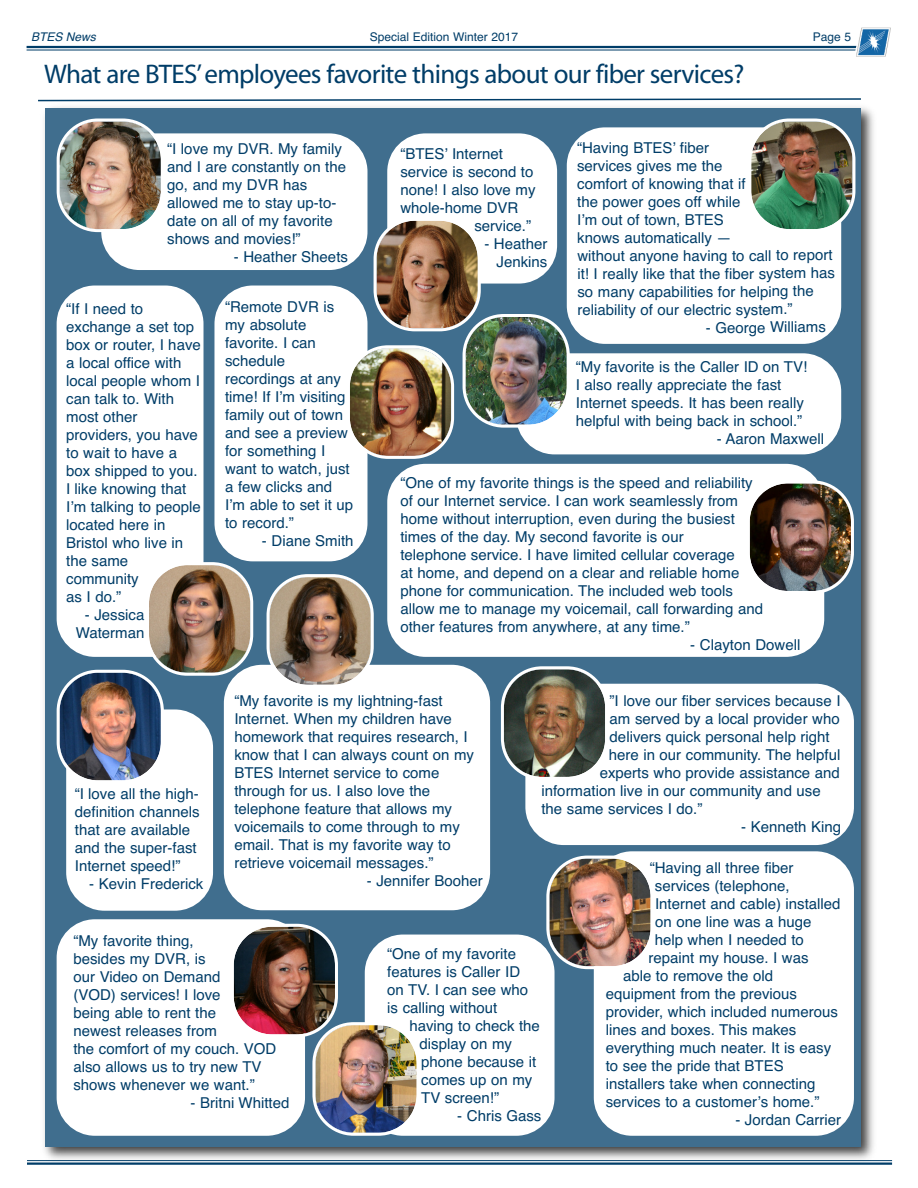
<style>
.page{position:relative;width:918px;height:1188px;background:#fff}
.page>*{position:absolute;margin:0;border:0;box-sizing:border-box;transform-origin:0 0}
.t1{font:27px "Myriad";letter-spacing:-.025em;color:#003d68}
.t2{font:15px/18px "Helvetica";color:#003d68}
.t3{font:12px "Helvetica";color:#003d68}
.t4{font:italic 12px "Helvetica";color:#003d68}
</style>
<div class="page">
<hr style="left:27px;top:46px;width:851px;height:2px;background:#003d68">
<hr style="left:27px;top:50px;width:851px;height:1px;background:#003d68">
<svg style="left:854px;top:45px;width:3px;height:12px"></svg>
<img style="left:857px;top:27px;width:34px;height:30px">
<hr style="left:27px;top:1160px;width:865px;height:1px;background:#003d68">
<hr style="left:27px;top:1162px;width:865px;height:3px;background:#003d68">
<svg style="left:38px;top:98px;width:823px;height:4px"></svg>
<img style="left:39px;top:107px;width:841px;height:1058px">
<div style="left:46px;top:108px;width:815px;height:1038px;background:#406e8e"></div>
<div style="left:101px;top:133px;width:267px;height:137px;background:#fff;border-radius:38px"></div>
<img style="left:57px;top:118px;width:107px;height:114px">
<div style="left:567px;top:127px;width:274px;height:217px;background:#fff;border-radius:38px"></div>
<div style="left:387px;top:133px;width:170px;height:151px;background:#fff;border-radius:38px"></div>
<div style="left:516px;top:353px;width:325px;height:101px;background:#fff;border-radius:38px"></div>
<div style="left:214px;top:286px;width:153px;height:275px;background:#fff;border-radius:38px"></div>
<img style="left:347px;top:218px;width:223px;height:241px">
<div style="left:57px;top:286px;width:147px;height:371px;background:#fff;border-radius:38px"></div>
<div style="left:387px;top:464px;width:437px;height:193px;background:#fff;border-radius:38px"></div>
<img style="left:749px;top:480px;width:105px;height:114px">
<div style="left:224px;top:665px;width:266px;height:245px;background:#fff;border-radius:38px"></div>
<img style="left:267px;top:574px;width:107px;height:111px">
<div style="left:66px;top:709px;width:147px;height:202px;background:#fff;border-radius:38px"></div>
<img style="left:57px;top:562px;width:196px;height:221px">
<div style="left:525px;top:684px;width:329px;height:161px;background:#fff;border-radius:38px"></div>
<div style="left:57px;top:919px;width:248px;height:217px;background:#fff;border-radius:38px"></div>
<div style="left:365px;top:935px;width:190px;height:201px;background:#fff;border-radius:38px"></div>
<div style="left:594px;top:851px;width:260px;height:285px;background:#fff;border-radius:38px"></div>
<img style="left:546px;top:856px;width:105px;height:113px">
<img style="left:501px;top:666px;width:107px;height:114px">
<img style="left:231px;top:924px;width:189px;height:212px">
<img style="left:748px;top:118px;width:107px;height:114px">
<p class="t4" style="left:31px;top:30px;width:66px">BTES News</p>
<p class="t3" style="left:370px;top:30px;width:150px">Special Edition Winter 2017</p>
<p class="t3" style="left:813px;top:30px;width:40px">Page 5</p>
<h1 class="t1" style="left:44px;top:64px;width:702px">What are BTES’employees favorite things about our fiber services?</h1>
<p class="t2" style="left:167px;top:139px;width:180px">“I love my DVR. My family and I are constantly on the go, and my DVR has allowed me to stay up-to&shy;date on all of my favorite shows and movies!”</p>
<p class="t2" style="left:234px;top:247px;width:116px">- Heather Sheets</p>
<p class="t2" style="left:66px;top:300px;width:136px">“If I need to exchange a set top box or router, I have a local office with local people whom I can talk to. With most other providers, you have to wait to have a box shipped to you.<br>I like knowing that<br>I’m talking to people located here in<br>Bristol who live in the same community<br>as I do.”</p>
<p class="t2" style="left:76px;top:606px;width:70px;text-align:right">- Jessica<br>Waterman</p>
<p class="t2" style="left:225px;top:298px;width:129px">“Remote DVR is my absolute favorite. I can schedule recordings at any time! If I’m visiting family out of town and see a preview for something I want to watch, just a few clicks and<br>I’m able to set it up to record.”</p>
<p class="t2" style="left:262px;top:532px;width:93px">- Diane Smith</p>
<p class="t2" style="left:400px;top:145px;width:104px">“BTES’ Internet</p>
<p class="t2" style="left:400px;top:163px;width:134px">service is second to</p>
<p class="t2" style="left:400px;top:181px;width:137px">none! I also love my</p>
<p class="t2" style="left:400px;top:199px;width:119px">whole-home DVR</p>
<p class="t2" style="left:474px;top:217px;width:58px">service.”</p>
<p class="t2" style="left:484px;top:235px;width:64px;text-align:right">- Heather<br>Jenkins</p>
<p class="t2" style="left:577px;top:139px;width:259px">“Having BTES’ fiber<br>services gives me the<br>comfort of knowing that if<br>the power goes off while<br>I’m out of town, BTES<br>knows automatically —<br>without anyone having to call to report it! I really like that the fiber system has so many capabilities for helping the reliability of our electric system.”</p>
<p class="t2" style="left:706px;top:318px;width:122px">- George Williams</p>
<p class="t2" style="left:576px;top:357px;width:233px">“My favorite is the Caller ID on TV!<br>I also really appreciate the fast Internet speeds. It has been really helpful with being back in school.”</p>
<p class="t2" style="left:717px;top:429px;width:109px">- Aaron Maxwell</p>
<p class="t2" style="left:400px;top:473px;width:364px">“One of my favorite things is the speed and reliability of our Internet service. I can work seamlessly from home without interruption, even during the busiest times of the day. My second favorite is our<br>telephone service. I have limited cellular coverage<br>at home, and depend on a clear and reliable home phone for communication. The included web tools allow me to manage my voicemail, call forwarding and other features from anywhere, at any time.”</p>
<p class="t2" style="left:690px;top:635px;width:112px">- Clayton Dowell</p>
<p class="t2" style="left:234px;top:692px;width:241px">“My favorite is my lightning-fast<br>Internet. When my children have homework that requires research, I know that I can always count on my<br>BTES Internet service to come through for us. I also love the telephone feature that allows my voicemails to come through to my email. That is my favorite way to retrieve voicemail messages.”</p>
<p class="t2" style="left:367px;top:872px;width:117px">- Jennifer Booher</p>
<p class="t2" style="left:610px;top:692px;width:232px">”I love our fiber services because I</p>
<p class="t2" style="left:610px;top:710px;width:232px">am served by a local provider who</p>
<p class="t2" style="left:610px;top:728px;width:222px">delivers quick personal help right</p>
<p class="t2" style="left:609px;top:746px;width:233px">here in our community. The helpful</p>
<p class="t2" style="left:600px;top:764px;width:242px">experts who provide assistance and</p>
<p class="t2" style="left:541px;top:782px;width:281px">information live in our community and use</p>
<p class="t2" style="left:541px;top:800px;width:162px">the same services I do.”</p>
<p class="t2" style="left:741px;top:818px;width:102px">- Kenneth King</p>
<p class="t2" style="left:75px;top:785px;width:126px">“I love all the high&shy;definition channels that are available and the super-fast<br>Internet speed!”</p>
<p class="t2" style="left:89px;top:875px;width:116px">- Kevin Frederick</p>
<p class="t2" style="left:650px;top:859px;width:145px">“Having all three fiber</p>
<p class="t2" style="left:655px;top:877px;width:136px">services (telephone,</p>
<p class="t2" style="left:655px;top:895px;width:187px">Internet and cable) installed</p>
<p class="t2" style="left:655px;top:913px;width:158px">on one line was a huge</p>
<p class="t2" style="left:655px;top:931px;width:151px">help when I needed to</p>
<p class="t2" style="left:649px;top:949px;width:162px">repaint my house. I was</p>
<p class="t2" style="left:623px;top:967px;width:152px">able to remove the old</p>
<p class="t2" style="left:606px;top:985px;width:193px">equipment from the previous</p>
<p class="t2" style="left:606px;top:1003px;width:234px">provider, which included numerous</p>
<p class="t2" style="left:606px;top:1021px;width:192px">lines and boxes. This makes</p>
<p class="t2" style="left:606px;top:1039px;width:227px">everything much neater. It is easy</p>
<p class="t2" style="left:606px;top:1057px;width:180px">to see the pride that BTES</p>
<p class="t2" style="left:606px;top:1075px;width:211px">installers take when connecting</p>
<p class="t2" style="left:606px;top:1093px;width:215px">services to a customer’s home.”</p>
<p class="t2" style="left:735px;top:1111px;width:107px">- Jordan Carrier</p>
<p class="t2" style="left:73px;top:932px;width:204px">“My favorite thing,<br>besides my DVR, is<br>our Video on Demand<br>(VOD) services! I love<br>being able to rent the<br>newest releases from<br>the comfort of my couch. VOD also allows us to try new TV shows whenever we want.”</p>
<p class="t2" style="left:191px;top:1094px;width:100px">- Britni Whitted</p>
<p class="t2" style="left:387px;top:944px;width:142px">“One of my favorite features is Caller ID on TV. I can see who is calling without</p>
<p class="t2" style="left:420px;top:1016px;width:122px;text-indent:-10px">having to check the display on my phone because it comes up on my<br>TV screen!”</p>
<p class="t2" style="left:457px;top:1106px;width:86px">- Chris Gass</p>
</div>
